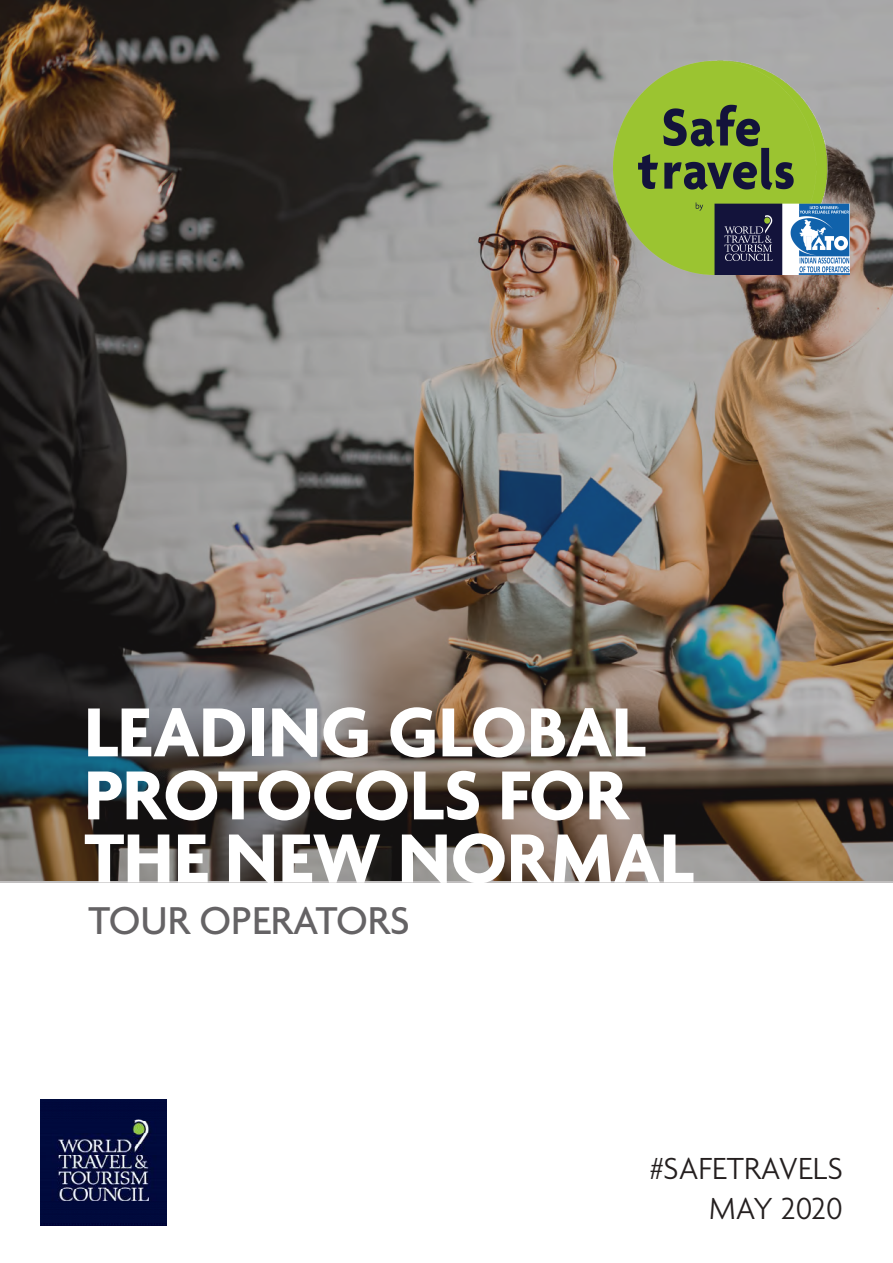
<style>
.page{position:relative;width:893px;height:1263px;background:#fff}
.page>*{position:absolute;margin:0;border:0;box-sizing:border-box;transform-origin:0 0}
.t1{font:700 75px/63px "Agenda";letter-spacing:-.005em;color:#fff}
.t2{font:500 42px "Agenda";color:#656365}
.t3{font:300 33px/39.6px "Agenda";color:#241f1f;text-align:right}
</style>
<div class="page">
<img style="left:0;top:0;width:893px;height:882px">
<img style="left:40px;top:1099px;width:126px;height:126px">
<img style="left:613px;top:61px;width:236px;height:214px">
<p class="t1" style="left:84px;top:705px;width:611px">LEADING GLOBAL<br>PROTOCOLS FOR<br>THE NEW NORMAL</p>
<p class="t2" style="left:89px;top:898px;width:323px">TOUR OPERATORS</p>
<p class="t3" style="left:650px;top:1151px;width:194px">#SAFETRAVELS<br>MAY 2020</p>
</div>
